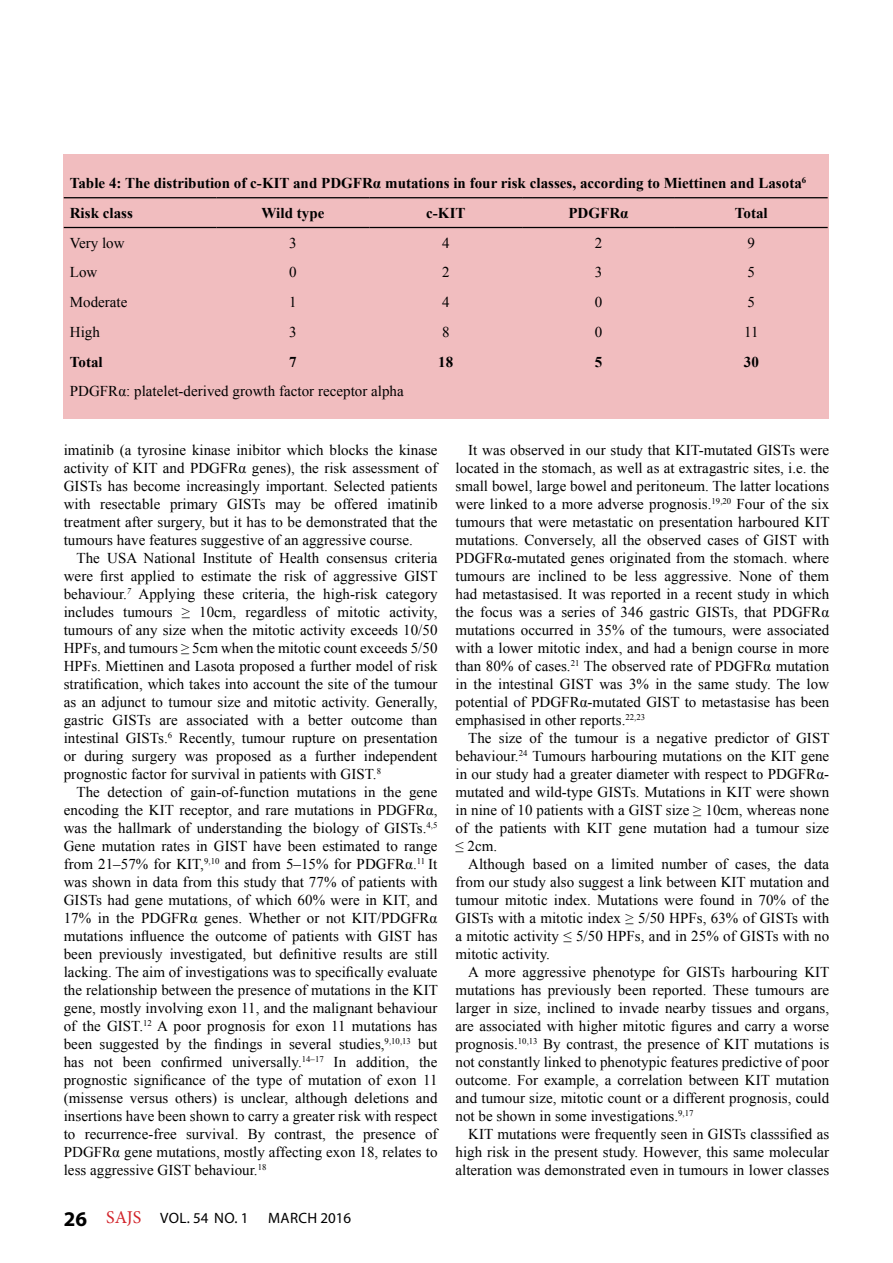
<style>
.page{position:relative;width:893px;height:1263px;background:#fff}
.page>*{position:absolute;margin:0;border:0;box-sizing:border-box;transform-origin:0 0}
.t1{font:15px/18px "Times New Roman";color:#000;text-align:justify}
.t2{font:700 15px/29.7px "Times New Roman";color:#000}
.t3{font:15px "Myriad Pro";letter-spacing:.02em;color:#000}
.s1{font-weight:700;font-size:21px}
.s2{font-family:"Minion Pro";font-size:18px;color:#d2232a}
</style>
<div class="page">
<div style="left:64px;top:155px;width:765px;height:264px;background:#f1bdbf"></div>
<hr style="left:64px;top:197px;width:153px;height:1px;background:#000">
<hr style="left:217px;top:197px;width:152px;height:1px;background:#000">
<hr style="left:369px;top:197px;width:153px;height:1px;background:#000">
<hr style="left:522px;top:197px;width:153px;height:1px;background:#000">
<hr style="left:675px;top:197px;width:153px;height:1px;background:#000">
<hr style="left:64px;top:227px;width:153px;height:1px;background:#000">
<hr style="left:217px;top:227px;width:152px;height:1px;background:#000">
<hr style="left:369px;top:227px;width:153px;height:1px;background:#000">
<hr style="left:522px;top:227px;width:153px;height:1px;background:#000">
<hr style="left:675px;top:227px;width:153px;height:1px;background:#000">
<p class="t2" style="left:70px;top:168px;width:738px">Table 4: The distribution of c-KIT and PDGFRα mutations in four risk classes, according to Miettinen and Lasota<sup>6<br></sup>Risk class</p>
<p class="t2" style="left:261px;top:197px;width:64px">Wild type</p>
<p class="t2" style="left:426px;top:197px;width:41px">c-KIT</p>
<p class="t2" style="left:568px;top:197px;width:62px">PDGFRα</p>
<p class="t2" style="left:735px;top:197px;width:34px">Total</p>
<p class="t1" style="left:70px;top:233px;width:56px">Very low</p>
<p class="t1" style="left:289px;top:233px;width:9px">3</p>
<p class="t1" style="left:442px;top:233px;width:9px">4</p>
<p class="t1" style="left:595px;top:233px;width:9px">2</p>
<p class="t1" style="left:748px;top:233px;width:9px">9</p>
<p class="t1" style="left:70px;top:263px;width:29px">Low</p>
<p class="t1" style="left:289px;top:263px;width:9px">0</p>
<p class="t1" style="left:442px;top:263px;width:9px">2</p>
<p class="t1" style="left:595px;top:263px;width:9px">3</p>
<p class="t1" style="left:748px;top:263px;width:9px">5</p>
<p class="t1" style="left:70px;top:293px;width:59px">Moderate</p>
<p class="t1" style="left:289px;top:293px;width:9px">1</p>
<p class="t1" style="left:442px;top:293px;width:9px">4</p>
<p class="t1" style="left:595px;top:293px;width:9px">0</p>
<p class="t1" style="left:748px;top:293px;width:9px">5</p>
<p class="t1" style="left:70px;top:323px;width:32px">High</p>
<p class="t1" style="left:289px;top:323px;width:9px">3</p>
<p class="t1" style="left:442px;top:323px;width:9px">8</p>
<p class="t1" style="left:595px;top:323px;width:9px">0</p>
<p class="t1" style="left:744px;top:323px;width:16px">11</p>
<p class="t2" style="left:70px;top:346px;width:34px">Total</p>
<p class="t2" style="left:289px;top:346px;width:9px">7</p>
<p class="t2" style="left:438px;top:346px;width:17px">18</p>
<p class="t2" style="left:595px;top:346px;width:9px">5</p>
<p class="t2" style="left:744px;top:346px;width:17px">30</p>
<p class="t1" style="left:70px;top:382px;width:335px">PDGFRα: platelet-derived growth factor receptor alpha</p>
<p class="t1" style="left:64px;top:440px;width:375px">imatinib (a tyrosine kinase inibitor which blocks the kinase activity of KIT and PDGFRα genes), the risk assessment of GISTs has become increasingly important. Selected patients with resectable primary GISTs may be offered imatinib treatment after surgery, but it has to be demonstrated that the tumours have features suggestive of an aggressive course.</p>
<p class="t1" style="left:64px;top:548px;width:375px;text-indent:13px">The USA National Institute of Health consensus criteria were first applied to estimate the risk of aggressive GIST behaviour.<sup>7</sup> Applying these criteria, the high-risk category includes tumours ≥ 10cm, regardless of mitotic activity, tumours of any size when the mitotic activity exceeds 10/50<br>HPFs, and tumours ≥ 5cm when the mitotic count exceeds 5/50<br>HPFs. Miettinen and Lasota proposed a further model of risk stratification, which takes into account the site of the tumour as an adjunct to tumour size and mitotic activity. Generally, gastric GISTs are associated with a better outcome than intestinal GISTs.<sup>6</sup> Recently, tumour rupture on presentation or during surgery was proposed as a further independent prognostic factor for survival in patients with GIST.<sup>8</sup></p>
<p class="t1" style="left:64px;top:782px;width:376px;text-indent:13px">The detection of gain-of-function mutations in the gene encoding the KIT receptor, and rare mutations in PDGFRα, was the hallmark of understanding the biology of GISTs.<sup>4,5<br></sup>Gene mutation rates in GIST have been estimated to range from 21–57% for KIT,<sup>9,10</sup> and from 5–15% for PDGFRα.<sup>11</sup> It was shown in data from this study that 77% of patients with GISTs had gene mutations, of which 60% were in KIT, and 17% in the PDGFRα genes. Whether or not KIT/PDGFRα mutations influence the outcome of patients with GIST has been previously investigated, but definitive results are still lacking. The aim of investigations was to specifically evaluate the relationship between the presence of mutations in the KIT gene, mostly involving exon 11, and the malignant behaviour of the GIST.<sup>12</sup> A poor prognosis for exon 11 mutations has been suggested by the findings in several studies,<sup>9,10,13</sup> but has not been confirmed universally.<sup>14–17</sup> In addition, the prognostic significance of the type of mutation of exon 11 (missense versus others) is unclear, although deletions and insertions have been shown to carry a greater risk with respect to recurrence-free survival. By contrast, the presence of PDGFRα gene mutations, mostly affecting exon 18, relates to less aggressive GIST behaviour.<sup>18</sup></p>
<p class="t3" style="left:64px;top:1209px;width:186px"><span class="s1">26</span> <span class="s2">SAJS</span> VOL. 54 NO. 1</p>
<p class="t3" style="left:268px;top:1209px;width:84px">MARCH 2016</p>
<p class="t1" style="left:455px;top:440px;width:376px;text-indent:13px">It was observed in our study that KIT-mutated GISTs were located in the stomach, as well as at extragastric sites, i.e. the small bowel, large bowel and peritoneum. The latter locations were linked to a more adverse prognosis.<sup>19,20</sup> Four of the six tumours that were metastatic on presentation harboured KIT mutations. Conversely, all the observed cases of GIST with PDGFRα-mutated genes originated from the stomach. where tumours are inclined to be less aggressive. None of them had metastasised. It was reported in a recent study in which the focus was a series of 346 gastric GISTs, that PDGFRα mutations occurred in 35% of the tumours, were associated with a lower mitotic index, and had a benign course in more than 80% of cases.<sup>21</sup> The observed rate of PDGFRα mutation in the intestinal GIST was 3% in the same study. The low potential of PDGFRα-mutated GIST to metastasise has been emphasised in other reports.<sup>22,23</sup></p>
<p class="t1" style="left:455px;top:728px;width:376px;text-indent:13px">The size of the tumour is a negative predictor of GIST behaviour.<sup>24</sup> Tumours harbouring mutations on the KIT gene in our study had a greater diameter with respect to PDGFRα&shy;mutated and wild-type GISTs. Mutations in KIT were shown in nine of 10 patients with a GIST size ≥ 10cm, whereas none of the patients with KIT gene mutation had a tumour size ≤ 2cm.</p>
<p class="t1" style="left:455px;top:854px;width:375px;text-indent:13px">Although based on a limited number of cases, the data from our study also suggest a link between KIT mutation and tumour mitotic index. Mutations were found in 70% of the GISTs with a mitotic index ≥ 5/50 HPFs, 63% of GISTs with a mitotic activity ≤ 5/50 HPFs, and in 25% of GISTs with no mitotic activity.</p>
<p class="t1" style="left:455px;top:962px;width:375px;text-indent:13px">A more aggressive phenotype for GISTs harbouring KIT mutations has previously been reported. These tumours are larger in size, inclined to invade nearby tissues and organs, are associated with higher mitotic figures and carry a worse prognosis.<sup>10,13</sup> By contrast, the presence of KIT mutations is not constantly linked to phenotypic features predictive of poor outcome. For example, a correlation between KIT mutation and tumour size, mitotic count or a different prognosis, could not be shown in some investigations.<sup>9,17</sup></p>
<p class="t1" style="left:455px;top:1124px;width:375px;text-indent:13px">KIT mutations were frequently seen in GISTs classsified as high risk in the present study. However, this same molecular alteration was demonstrated even in tumours in lower classes</p>
</div>
